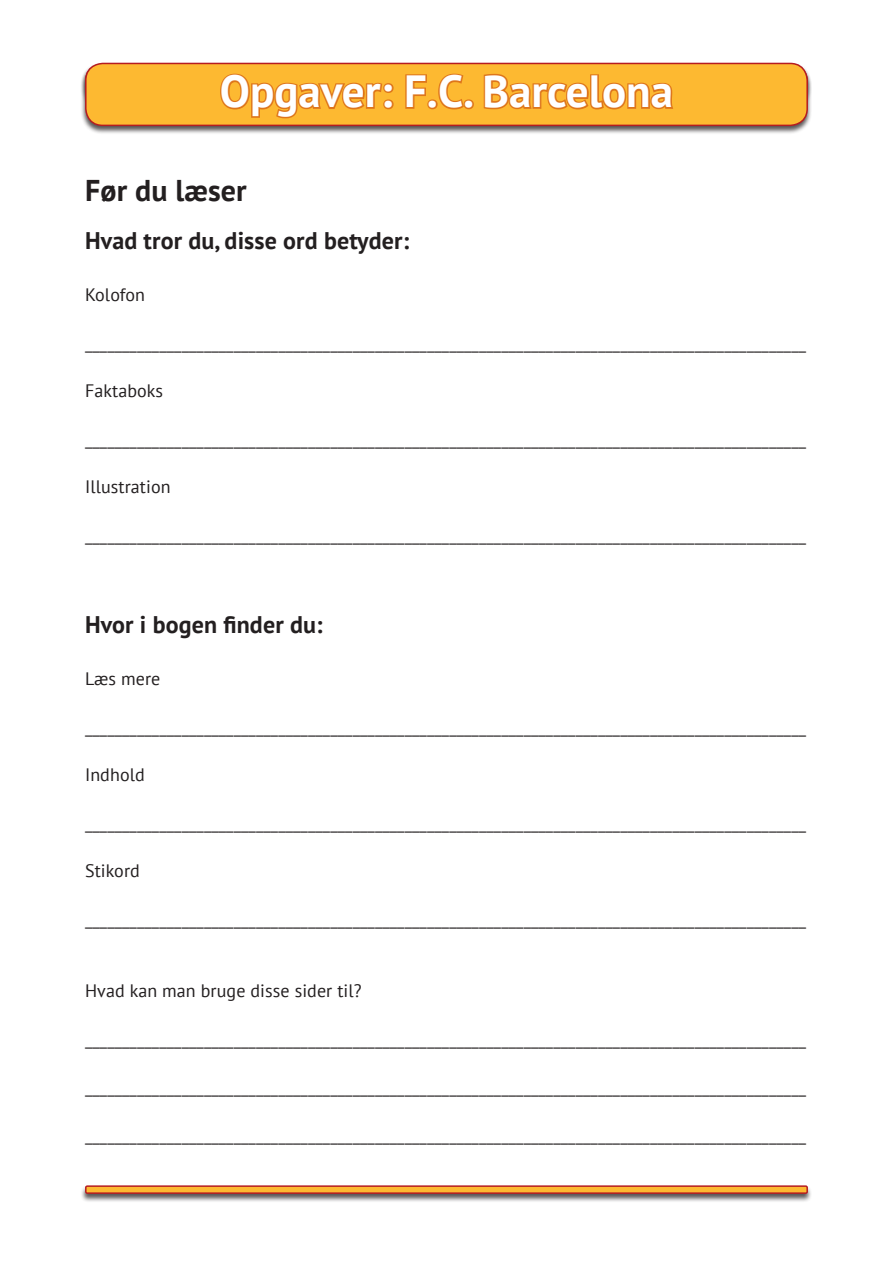
<style>
.page{position:relative;width:893px;height:1263px;background:#fff}
.page>*{position:absolute;margin:0;border:0;box-sizing:border-box;transform-origin:0 0}
.t1{font:700 45px "PT Sans";color:#fff}
.Mellemrubrik{font:700 30px "PT Sans";letter-spacing:.005em;color:#231f20}
.Mellemrubrik-2{font:700 24px "PT Sans";letter-spacing:.005em;color:#231f20}
.t2{font:700 21px "PT Sans";color:#fff}
.Brødtekst{font:18px "PT Sans";letter-spacing:.005em;color:#231f20}
</style>
<div class="page">
<div style="left:80px;top:1185px;width:733px;height:18px;background:#231f20;opacity:.75"></div>
<div style="left:86px;top:1186px;width:721px;height:7px;background:#fdb931;border-radius:2px"></div>
<div style="left:85px;top:1185px;width:723px;height:9px;border:2px solid #b61c20;border-radius:2px"></div>
<div style="left:80px;top:62px;width:733px;height:73px;background:#231f20;opacity:.75"></div>
<div style="left:86px;top:63px;width:721px;height:62px;background:#fdb931;border-radius:17px"></div>
<div style="left:85px;top:63px;width:723px;height:63px;border:2px solid #b61c20;border-radius:17px"></div>
<svg style="left:220px;top:73px;width:453px;height:46px"></svg>
<p class="t2" style="left:341px;top:65px;width:213px">Opgaver: F.C. Barcelona</p>
<p class="t1" style="left:220px;top:62px;width:455px">Opgaver: F.C. Barcelona</p>
<p class="Mellemrubrik" style="left:85px;top:170px;width:163px">Før du læser</p>
<p class="Mellemrubrik-2" style="left:85px;top:224px;width:326px">Hvad tror du, disse ord betyder:</p>
<p class="Brødtekst" style="left:85px;top:283px;width:62px">Kolofon</p>
<p class="Brødtekst" style="left:85px;top:331px;width:723px">_________________________________________________________________________________________________</p>
<p class="Brødtekst" style="left:85px;top:379px;width:80px">Faktaboks</p>
<p class="Brødtekst" style="left:85px;top:427px;width:723px">_________________________________________________________________________________________________</p>
<p class="Brødtekst" style="left:85px;top:475px;width:87px">Illustration</p>
<p class="Brødtekst" style="left:85px;top:523px;width:723px">_________________________________________________________________________________________________</p>
<p class="Mellemrubrik-2" style="left:85px;top:608px;width:239px">Hvor i bogen finder du:</p>
<p class="Brødtekst" style="left:85px;top:667px;width:77px">Læs mere</p>
<p class="Brødtekst" style="left:85px;top:715px;width:723px">_________________________________________________________________________________________________</p>
<p class="Brødtekst" style="left:85px;top:763px;width:61px">Indhold</p>
<p class="Brødtekst" style="left:85px;top:811px;width:723px">_________________________________________________________________________________________________</p>
<p class="Brødtekst" style="left:85px;top:859px;width:56px">Stikord</p>
<p class="Brødtekst" style="left:85px;top:907px;width:723px">_________________________________________________________________________________________________</p>
<p class="Brødtekst" style="left:85px;top:979px;width:278px">Hvad kan man bruge disse sider til?</p>
<p class="Brødtekst" style="left:85px;top:1027px;width:723px">_________________________________________________________________________________________________</p>
<p class="Brødtekst" style="left:85px;top:1075px;width:723px">_________________________________________________________________________________________________</p>
<p class="Brødtekst" style="left:85px;top:1123px;width:723px">_________________________________________________________________________________________________</p>
</div>
